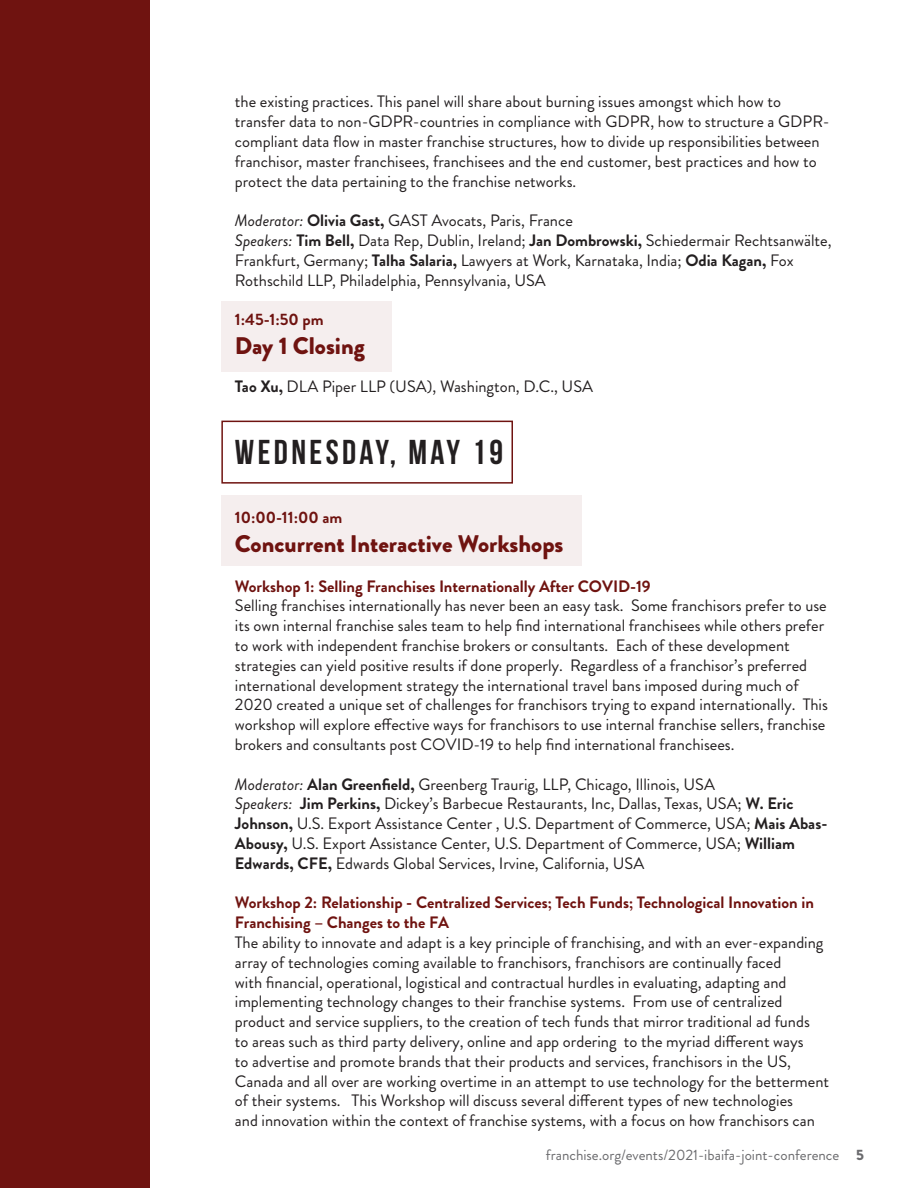
<style>
.page{position:relative;width:918px;height:1188px;background:#fff}
.page>*{position:absolute;margin:0;border:0;box-sizing:border-box;transform-origin:0 0}
.t1{font:700 34.5px "Bebas Neue";letter-spacing:.1em;color:#231f20}
.t2{font:900 24px "Brandon Grotesque";color:#6f1310}
.t3{font:16.5px/19.8px "Brandon Grotesque";color:#231f20}
.t4{font:700 16.5px/19.8px "Brandon Grotesque";color:#6f1310}
.t5{font:15px "Brandon Grotesque";color:#6b6b6e}
.s1{font-style:italic}
.s2{font-weight:700}
.s3{font-weight:900}
</style>
<div class="page">
<div style="left:221px;top:301px;width:171px;height:70px;background:#f5eeee"></div>
<div style="left:221px;top:495px;width:361px;height:71px;background:#f5eeee"></div>
<div style="left:0;top:0;width:149px;height:1188px;background:#6f1310"></div>
<div style="left:221px;top:421px;width:292px;height:63px;border:2px solid #6f1310"></div>
<p class="t3" style="left:235px;top:92px;width:596px">the existing practices. This panel will share about burning issues amongst which how to transfer data to non-GDPR-countries in compliance with GDPR, how to structure a GDPR&shy;compliant data flow in master franchise structures, how to divide up responsibilities between franchisor, master franchisees, franchisees and the end customer, best practices and how to protect the data pertaining to the franchise networks.</p>
<p class="t3" style="left:235px;top:211px;width:340px"><span class="s1">Moderator:</span> <span class="s2">Olivia Gast,</span> GAST Avocats, Paris, France</p>
<p class="t3" style="left:235px;top:231px;width:598px"><span class="s1">Speakers:</span> <span class="s2">Tim Bell,</span> Data Rep, Dublin, Ireland; <span class="s2">Jan Dombrowski,</span> Schiedermair Rechtsanwälte,<br>Frankfurt, Germany; <span class="s2">Talha Salaria,</span> Lawyers at Work, Karnataka, India; <span class="s2">Odia Kagan,</span> Fox<br>Rothschild LLP, Philadelphia, Pennsylvania, USA</p>
<p class="t4" style="left:235px;top:310px;width:90px">1:45-1:50 pm</p>
<p class="t2" style="left:235px;top:329px;width:132px">Day 1 Closing</p>
<p class="t3" style="left:235px;top:376px;width:360px"><span class="s2">Tao Xu,</span> DLA Piper LLP (USA), Washington, D.C., USA</p>
<p class="t1" style="left:235px;top:433px;width:270px">WEDNESDAY, MAY 19</p>
<p class="t4" style="left:235px;top:508px;width:109px">10:00-11:00 am</p>
<p class="t2" style="left:235px;top:527px;width:330px">Concurrent Interactive Workshops</p>
<p class="t4" style="left:235px;top:576px;width:417px">Workshop 1: Selling Franchises Internationally After COVID-19</p>
<p class="t3" style="left:235px;top:596px;width:595px">Selling franchises internationally has never been an easy task. Some franchisors prefer to use its own internal franchise sales team to help find international franchisees while others prefer to work with independent franchise brokers or consultants. Each of these development strategies can yield positive results if done properly. Regardless of a franchisor’s preferred international development strategy the international travel bans imposed during much of 2020 created a unique set of challenges for franchisors trying to expand internationally. This workshop will explore effective ways for franchisors to use internal franchise sellers, franchise brokers and consultants post COVID-19 to help find international franchisees.</p>
<p class="t3" style="left:235px;top:774px;width:482px"><span class="s1">Moderator:</span> <span class="s2">Alan Greenfield,</span> Greenberg Traurig, LLP, Chicago, Illinois, USA</p>
<p class="t3" style="left:235px;top:794px;width:594px"><span class="s1">Speakers:</span> <span class="s2">Jim Perkins,</span> Dickey’s Barbecue Restaurants, Inc, Dallas, Texas, USA; <span class="s2">W. Eric Johnson,</span> U.S. Export Assistance Center , U.S. Department of Commerce, USA; <span class="s2">Mais Abas-Abousy,</span> U.S. Export Assistance Center, U.S. Department of Commerce, USA; <span class="s2">William Edwards, CFE,</span> Edwards Global Services, Irvine, California, USA</p>
<p class="t4" style="left:235px;top:893px;width:581px">Workshop 2: Relationship - Centralized Services; Tech Funds; Technological Innovation in<br>Franchising – Changes to the FA</p>
<p class="t3" style="left:235px;top:933px;width:596px">The ability to innovate and adapt is a key principle of franchising, and with an ever-expanding array of technologies coming available to franchisors, franchisors are continually faced<br>with financial, operational, logistical and contractual hurdles in evaluating, adapting and implementing technology changes to their franchise systems. From use of centralized product and service suppliers, to the creation of tech funds that mirror traditional ad funds<br>to areas such as third party delivery, online and app ordering to the myriad different ways<br>to advertise and promote brands that their products and services, franchisors in the US, Canada and all over are working overtime in an attempt to use technology for the betterment of their systems. This Workshop will discuss several different types of new technologies<br>and innovation within the context of franchise systems, with a focus on how franchisors can</p>
<p class="t5" style="left:546px;top:1144px;width:320px">franchise.org/events/2021-ibaifa-joint-conference <span class="s3">5</span></p>
</div>
